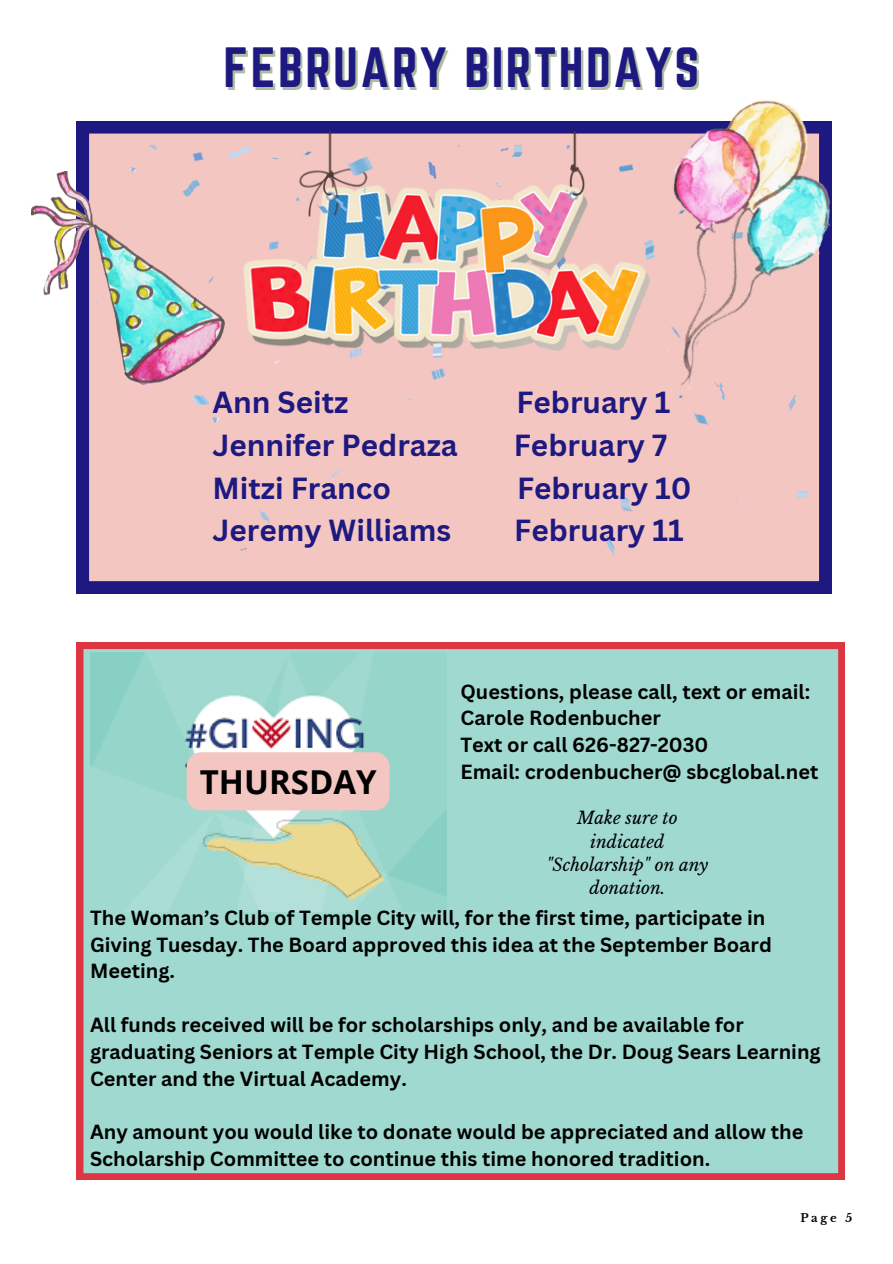
<style>
.page{position:relative;width:893px;height:1264px;background:#fff}
.page>*{position:absolute;margin:0;border:0;box-sizing:border-box;transform-origin:0 0}
.t1{font:49.5px "Norwester";letter-spacing:.05em;color:#1d1980}
.t2{font:700 33px "Open Sans";color:#000}
.t3{font:700 29.7px "Canva Sans";color:#1d1980}
.t4{font:700 19.95px/26.8px "Canva Sans";color:#000}
.t5{font:italic 17.1px/23.2px "Libre Baskerville";color:#000;text-align:center}
.t6{font:700 11.4px "Libre Baskerville";color:#000}
</style>
<div class="page">
<div style="left:77px;top:642px;width:767px;height:537px;background:#a0d9d0"></div>
<img style="left:90px;top:652px;width:356px;height:259px">
<svg style="left:77px;top:121px;width:754px;height:472px;background:#9378a4"></svg>
<img style="left:244px;top:131px;width:364px;height:14px">
<img style="left:97px;top:145px;width:714px;height:411px">
<img style="left:32px;top:172px;width:192px;height:212px">
<img style="left:608px;top:100px;width:224px;height:316px">
<div style="left:187px;top:752px;width:202px;height:58px;background:#f4c6c2"></div>
<h1 class="t1" style="left:223px;top:38px;width:477px">FEBRUARY BIRTHDAYS</h1>
<h3 class="t3" style="left:212px;top:381px;width:137px">Ann Seitz</h3>
<h3 class="t3" style="left:516px;top:381px;width:155px">February 1</h3>
<h3 class="t3" style="left:212px;top:424px;width:247px">Jennifer Pedraza</h3>
<h3 class="t3" style="left:514px;top:424px;width:155px">February 7</h3>
<h3 class="t3" style="left:212px;top:467px;width:180px">Mitzi Franco</h3>
<h3 class="t3" style="left:517px;top:467px;width:176px">February 10</h3>
<h3 class="t3" style="left:212px;top:509px;width:240px">Jeremy Williams</h3>
<h3 class="t3" style="left:514px;top:509px;width:171px">February 11</h3>
<h2 class="t2" style="left:200px;top:758px;width:178px">THURSDAY</h2>
<p class="t4" style="left:460px;top:677px;width:359px">Questions, please call, text or email:<br>Carole Rodenbucher<br>Text or call 626-827-2030<br>Email: crodenbucher@ sbcglobal.net</p>
<p class="t5" style="left:546px;top:806px;width:163px">Make sure to indicated "Scholarship" on any donation.</p>
<p class="t4" style="left:90px;top:903px;width:683px">The Woman’s Club of Temple City will, for the first time, participate in<br>Giving Tuesday. The Board approved this idea at the September Board<br>Meeting.</p>
<p class="t4" style="left:90px;top:1010px;width:732px">All funds received will be for scholarships only, and be available for graduating Seniors at Temple City High School, the Dr. Doug Sears Learning<br>Center and the Virtual Academy.</p>
<p class="t4" style="left:90px;top:1118px;width:714px">Any amount you would like to donate would be appreciated and allow the<br>Scholarship Committee to continue this time honored tradition.</p>
<p class="t6" style="left:800px;top:1210px;width:53px">Page 5</p>
</div>
